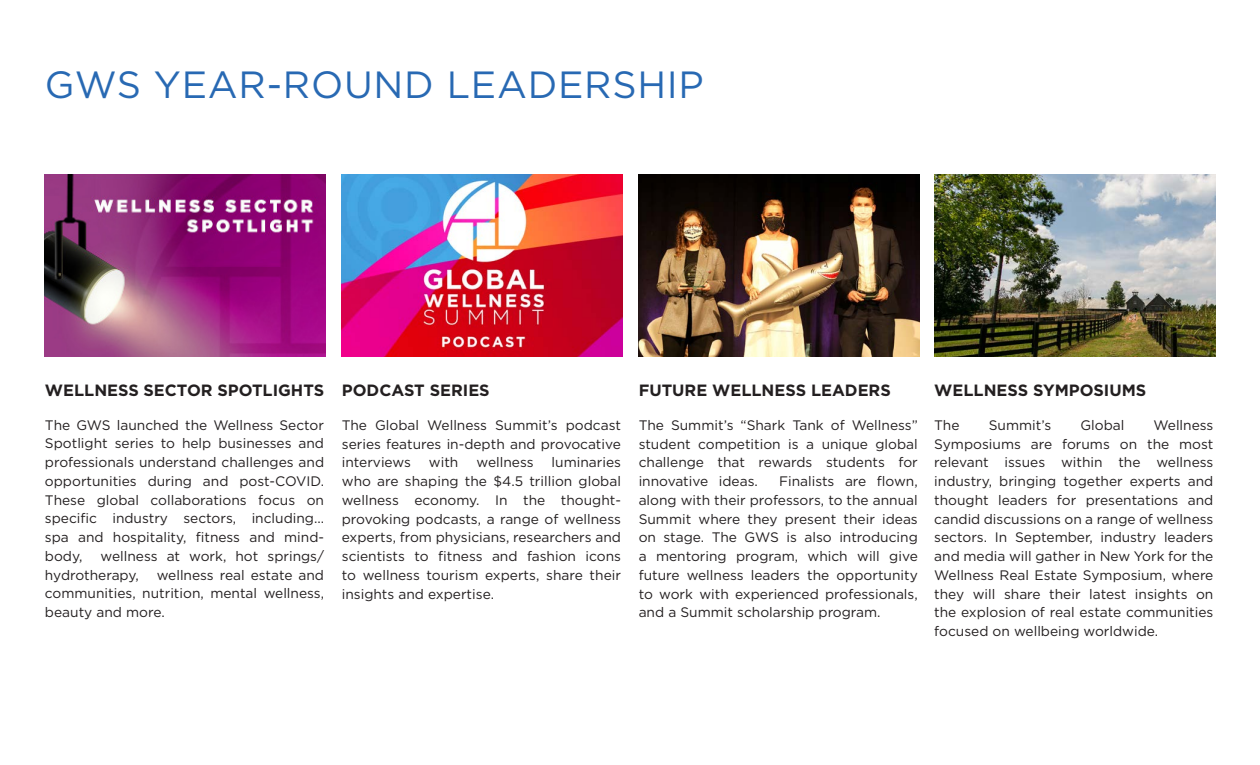
<style>
.page{position:relative;width:1260px;height:765px;background:#fff}
.page>*{position:absolute;margin:0;border:0;box-sizing:border-box;transform-origin:0 0}
.t1{font:37.88px "Gotham";letter-spacing:.02em;color:#2869b3}
.t2{font:700 16.25px "Gotham";color:#231f20}
.t3{font:13.75px/18.8px "Gotham";color:#231f20;text-align:justify}
</style>
<div class="page">
<img style="left:342px;top:175px;width:281px;height:181px">
<img style="left:639px;top:175px;width:280px;height:181px">
<img style="left:934px;top:175px;width:281px;height:181px">
<img style="left:45px;top:175px;width:281px;height:181px">
<h1 class="t1" style="left:45px;top:60px;width:660px">GWS YEAR-ROUND LEADERSHIP</h1>
<p class="t2" style="left:45px;top:380px;width:281px">WELLNESS SECTOR SPOTLIGHTS</p>
<p class="t3" style="left:45px;top:415px;width:281px">The GWS launched the Wellness Sector Spotlight series to help businesses and professionals understand challenges and opportunities during and post-COVID.<br>These global collaborations focus on specific industry sectors, including... spa and hospitality, fitness and mind&shy;body,</p>
<p class="t3" style="left:45px;top:546px;width:281px;text-indent:56px">wellness at work, hot springs/ hydrotherapy,</p>
<p class="t3" style="left:45px;top:565px;width:281px;text-indent:112px">wellness real estate and communities, nutrition, mental wellness, beauty and more.</p>
<p class="t2" style="left:342px;top:380px;width:149px">PODCAST SERIES</p>
<p class="t3" style="left:342px;top:415px;width:281px">The Global Wellness Summit’s podcast series features in-depth and provocative interviews</p>
<p class="t3" style="left:342px;top:453px;width:281px;text-indent:210px">luminaries who are shaping the $4.5 trillion global wellness economy. In the thought&shy;provoking podcasts, a range of well ness experts, from physicians, researchers and scientists to fitness and fashion icons to wellness tourism experts, share their insights and expertise.</p>
<p class="t3" style="left:429px;top:453px;width:31px">with</p>
<p class="t3" style="left:477px;top:453px;width:59px">wellness</p>
<p class="t2" style="left:639px;top:380px;width:254px">FUTURE WELLNESS LEADERS</p>
<p class="t3" style="left:639px;top:415px;width:281px">The Summit’s “Shark Tank of Wellness” student competition is a unique global challenge that rewards students for innovative ideas.</p>
<p class="t3" style="left:639px;top:471px;width:281px;text-indent:140px">Finalists are flown, along with their professors, to the annual Summit where they present their ideas on stage. The GWS is also introducing a mentoring program, which will give future wellness leaders the opportunity to work with experienced professionals, and a Summit scholarship program.</p>
<p class="t2" style="left:934px;top:380px;width:214px">WELLNESS SYMPOSIUMS</p>
<p class="t3" style="left:934px;top:415px;width:27px">The</p>
<p class="t3" style="left:989px;top:415px;width:64px">Summit’s</p>
<p class="t3" style="left:1080px;top:415px;width:45px">Global</p>
<p class="t3" style="left:934px;top:415px;width:281px;text-indent:219px">Wellness Symposiums are forums on the most relevant issues within the wellness industry, bringing together experts and thought leaders for presentations and candid discussions on a range of wellness sectors. In September, industry leaders and media will gather in New York for the Wellness Real Estate Symposium, where they will share their latest insights on the explosion of real estate communities focused on wellbeing worldwide.</p>
</div>
